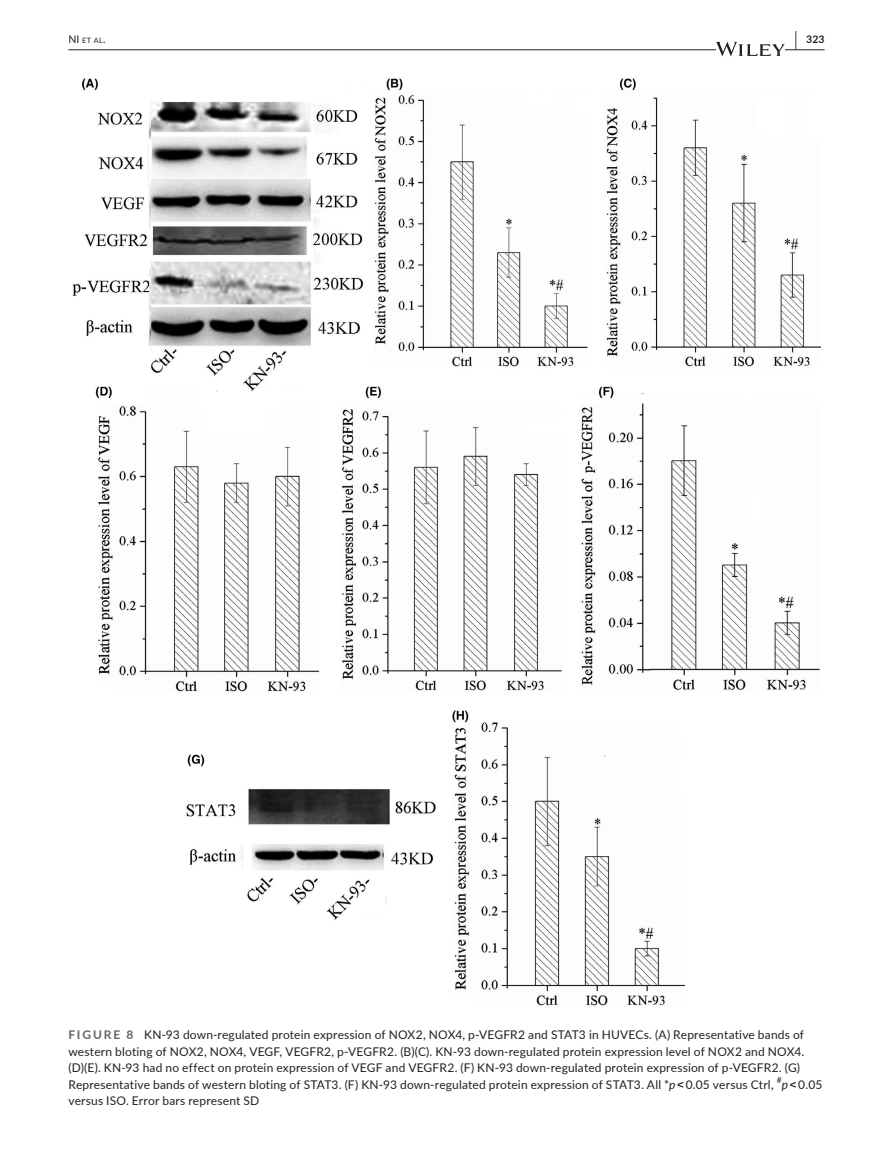
<style>
.page{position:relative;width:893px;height:1174px;background:#fff}
.page>*{position:absolute;margin:0;border:0;box-sizing:border-box;transform-origin:0 0}
.t1{font:12px/16.5px "Lato";letter-spacing:.015em;color:#231f20}
.t2{font:700 10.5px "Lato";color:#231f20}
.t3{font:8.4px "Lato";color:#231f20}
.t4{font:7.35px "Lato";color:#231f20}
.s1{font-size:10.5px}
.s2{font-size:19.5px}
.s3{font-weight:700;color:#636366}
.s4{font-style:italic}
.s5{font-family:"Arial Unicode MS"}
</style>
<div class="page">
<hr style="left:68px;top:49px;width:756px;height:1px;background:#231f20">
<svg style="left:716px;top:42px;width:69px;height:14px"></svg>
<img style="left:72px;top:78px;width:749px;height:928px">
<p class="t4" style="left:68px;top:35px;width:39px"><span class="s1">NI</span> et al<span class="s1">.</span></p>
<p class="t2" style="left:795px;top:31px;width:31px"><span class="s2">|</span> 323</p>
<p class="t1" style="left:68px;top:1026px;width:737px"><span class="s3">FIGURE 8</span> KN-93 down-regulated protein expression of NOX2, NOX4, p-VEGFR2 and STAT3 in HUVECs. (A) Representative bands of western bloting of NOX2, NOX4, VEGF, VEGFR2, p-VEGFR2. (B)(C). KN-93 down-regulated protein expression level of NOX2 and NOX4. (D)(E). KN-93 had no effect on protein expression of VEGF and VEGFR2. (F) KN-93 down-regulated protein expression of p-VEGFR2. (G)<br>Representative bands of western bloting of STAT3. (F) KN-93 down-regulated protein expression of STAT3. All *<span class="s4">p</span><span class="s5">＜</span>0.05 versus Ctrl,</p>
<p class="t3" style="left:777px;top:1074px;width:6px">#</p>
<p class="t1" style="left:782px;top:1075px;width:42px"><span class="s4">p</span><span class="s5">＜</span>0.05</p>
<p class="t1" style="left:68px;top:1092px;width:192px">versus ISO. Error bars represent SD</p>
</div>
